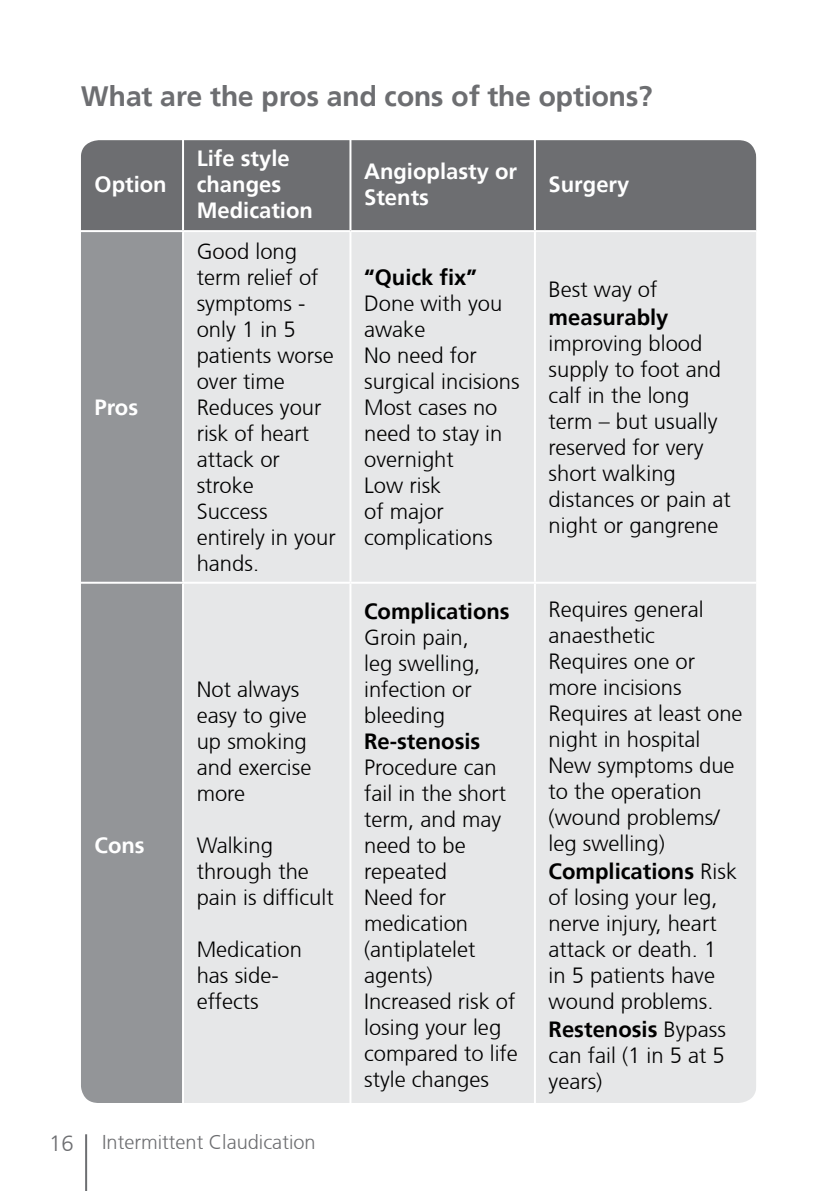
<style>
.page{position:relative;width:840px;height:1191px;background:#fff}
.page>*{position:absolute;margin:0;border:0;box-sizing:border-box;transform-origin:0 0}
.t1{font:700 28px "Frutiger Linotype";color:#6d6e71}
.t2{font:300 22px/26px "Frutiger CE";color:#000}
.t3{font:700 22px "Frutiger";color:#000}
.t4{font:700 22px/26px "Frutiger";color:#fff}
.t5{font:300 22px "Frutiger CE";color:#6d6e71}
.t6{font:300 20px "Frutiger CE";color:#6d6e71}
.s1{font-family:"Frutiger CE";font-weight:300}
</style>
<div class="page">
<hr style="left:85px;top:1134px;width:2px;height:57px;background:#6d6e71">
<div style="left:82px;top:141px;width:673px;height:89px;background:#6d6e71"></div>
<div style="left:82px;top:232px;width:100px;height:870px;background:#939598"></div>
<div style="left:184px;top:232px;width:571px;height:870px;background:#e6e7e8"></div>
<hr style="left:182px;top:137px;width:2px;height:93px;background:#fff">
<hr style="left:349px;top:137px;width:2px;height:93px;background:#fff">
<hr style="left:533px;top:137px;width:2px;height:93px;background:#fff">
<hr style="left:349px;top:232px;width:2px;height:350px;background:#fff">
<hr style="left:533px;top:232px;width:2px;height:350px;background:#fff">
<hr style="left:81px;top:582px;width:102px;height:2px;background:#fff">
<hr style="left:183px;top:582px;width:167px;height:2px;background:#fff">
<hr style="left:350px;top:582px;width:184px;height:2px;background:#fff">
<hr style="left:349px;top:584px;width:2px;height:522px;background:#fff">
<hr style="left:534px;top:582px;width:221px;height:2px;background:#fff">
<hr style="left:533px;top:584px;width:2px;height:522px;background:#fff">
<div style="left:69px;top:128px;width:699px;height:987px;border:12px solid #fff;border-radius:24px"></div>
<p class="t1" style="left:81px;top:80px;width:572px">What are the pros and cons of the options?</p>
<p class="t4" style="left:94px;top:172px;width:74px">Option</p>
<p class="t4" style="left:94px;top:394px;width:45px">Pros</p>
<p class="t4" style="left:197px;top:146px;width:118px">Life style changes<br>Medication</p>
<p class="t2" style="left:197px;top:238px;width:140px">Good long term relief of symptoms - only 1 in 5 patients worse over time<br>Reduces your risk of heart attack or stroke<br>Success entirely in your hands.</p>
<p class="t4" style="left:94px;top:832px;width:52px">Cons</p>
<p class="t2" style="left:197px;top:676px;width:116px">Not always easy to give up smoking and exercise more</p>
<p class="t2" style="left:197px;top:832px;width:138px">Walking through the pain is difficult</p>
<p class="t2" style="left:197px;top:936px;width:107px">Medication has side&shy;effects</p>
<p class="t5" style="left:49px;top:1130px;width:26px">16</p>
<p class="t6" style="left:102px;top:1130px;width:215px">Intermittent Claudication</p>
<p class="t4" style="left:364px;top:159px;width:154px">Angioplasty or<br>Stents</p>
<p class="t3" style="left:364px;top:264px;width:114px">“Quick fix”</p>
<p class="t2" style="left:364px;top:290px;width:157px">Done with you awake<br>No need for surgical incisions<br>Most cases no need to stay in overnight<br>Low risk<br>of major complications</p>
<p class="t3" style="left:364px;top:598px;width:147px">Complications</p>
<p class="t2" style="left:364px;top:624px;width:118px">Groin pain, leg swelling, infection or bleeding</p>
<p class="t3" style="left:364px;top:728px;width:118px">Re-stenosis</p>
<p class="t2" style="left:364px;top:754px;width:155px">Procedure can fail in the short term, and may need to be repeated<br>Need for medication (antiplatelet agents)<br>Increased risk of losing your leg compared to life style changes</p>
<p class="t4" style="left:548px;top:172px;width:82px">Surgery</p>
<p class="t2" style="left:548px;top:276px;width:110px">Best way of</p>
<p class="t3" style="left:548px;top:305px;width:121px">measurably</p>
<p class="t2" style="left:548px;top:330px;width:184px">improving blood supply to foot and calf in the long term – but usually reserved for very short walking distances or pain at night or gangrene</p>
<p class="t2" style="left:548px;top:596px;width:195px">Requires general anaesthetic<br>Requires one or more incisions<br>Requires at least one night in hospital<br>New symptoms due to the operation (wound problems/ leg swelling)</p>
<p class="t3" style="left:548px;top:858px;width:190px">Complications <span class="s1">Risk</span></p>
<p class="t2" style="left:548px;top:884px;width:170px;text-align:justify">of losing your leg, nerve injury, heart attack or death. 1 in 5 patients have wound problems.</p>
<p class="t3" style="left:548px;top:1016px;width:179px">Restenosis <span class="s1">Bypass</span></p>
<p class="t2" style="left:548px;top:1042px;width:178px">can fail (1 in 5 at 5 years)</p>
</div>
